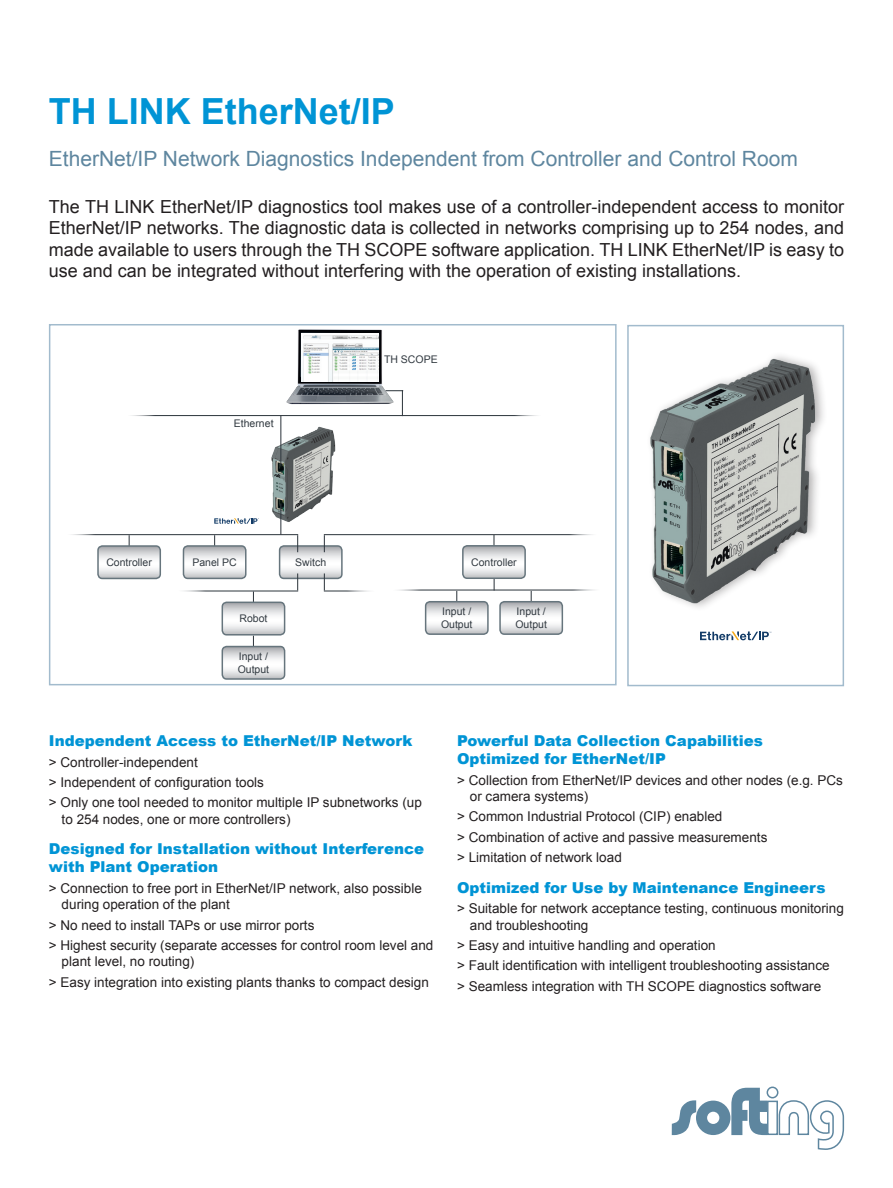
<style>
.page{position:relative;width:893px;height:1188px;background:#fff}
.page>*{position:absolute;margin:0;border:0;box-sizing:border-box;transform-origin:0 0}
.t1{font:700 36px "Arial";color:#0094d5}
.t2{font:21px "Arial";color:#5e869f}
.t3{font:18px/21.6px "Arial";color:#231f20;text-align:justify}
.t4{font:900 15px/18px "Arial";color:#0094d5}
.t5{font:13.5px/20.4px "Arial";color:#231f20}
.t6{font:10.5px/12.6px "Arial";color:#313940}
</style>
<div class="page">
<div style="left:767px;top:1087px;width:11px;height:11px;border:1px solid #5e869f;border-radius:50%"></div>
<svg style="left:672px;top:1088px;width:172px;height:62px"></svg>
<div style="left:49px;top:324px;width:568px;height:361px;border:2px solid #a2bbcd"></div>
<div style="left:627px;top:325px;width:217px;height:361px;border:2px solid #a2bbcd"></div>
<svg style="left:700px;top:631px;width:71px;height:9px"></svg>
<img style="left:650px;top:356px;width:171px;height:251px">
<hr style="left:123px;top:415px;width:418px;height:1px;background:#313940">
<hr style="left:64px;top:534px;width:234px;height:1px;background:#313940">
<img style="left:271px;top:424px;width:65px;height:99px">
<hr style="left:280px;top:416px;width:1px;height:50px;background:#313940">
<hr style="left:280px;top:503px;width:1px;height:32px;background:#313940">
<svg style="left:98px;top:535px;width:62px;height:41px"></svg>
<div style="left:97px;top:545px;width:64px;height:34px;border:2px solid #66757d;border-radius:4px"></div>
<hr style="left:324px;top:534px;width:277px;height:1px;background:#313940">
<hr style="left:174px;top:590px;width:124px;height:2px;background:#313940">
<hr style="left:324px;top:590px;width:54px;height:2px;background:#313940">
<svg style="left:214px;top:518px;width:45px;height:6px"></svg>
<svg style="left:183px;top:535px;width:159px;height:142px"></svg>
<div style="left:222px;top:646px;width:63px;height:34px;border:2px solid #66757d;border-radius:4px"></div>
<div style="left:425px;top:601px;width:64px;height:34px;border:2px solid #66757d;border-radius:4px"></div>
<svg style="left:426px;top:535px;width:136px;height:99px"></svg>
<div style="left:499px;top:601px;width:64px;height:34px;border:2px solid #66757d;border-radius:4px"></div>
<hr style="left:388px;top:590px;width:213px;height:1px;background:#313940">
<img style="left:286px;top:329px;width:100px;height:75px">
<svg style="left:386px;top:390px;width:17px;height:25px"></svg>
<img style="left:302px;top:334px;width:76px;height:47px">
<h1 class="t1" style="left:49px;top:87px;width:348px">TH LINK EtherNet/IP</h1>
<h2 class="t2" style="left:49px;top:145px;width:750px">EtherNet/IP Network Diagnostics Independent from Controller and Control Room</h2>
<p class="t3" style="left:49px;top:196px;width:797px">The TH LINK EtherNet/IP diagnostics tool makes use of a controller-independent access to monitor EtherNet/IP networks. The diagnostic data is collected in networks comprising up to 254 nodes, and made available to users through the TH SCOPE software application. TH LINK EtherNet/IP is easy to use and can be integrated without interfering with the operation of existing installations.</p>
<p class="t6" style="left:234px;top:417px;width:41px">Ethernet</p>
<p class="t6" style="left:106px;top:556px;width:47px">Controller</p>
<p class="t6" style="left:192px;top:556px;width:46px">Panel PC</p>
<p class="t6" style="left:295px;top:556px;width:32px">Switch</p>
<p class="t6" style="left:239px;top:612px;width:30px">Robot</p>
<p class="t6" style="left:238px;top:650px;width:33px">Input /<br>Output</p>
<p class="t6" style="left:384px;top:353px;width:55px">TH SCOPE</p>
<p class="t6" style="left:471px;top:556px;width:47px">Controller</p>
<p class="t6" style="left:441px;top:606px;width:33px">Input /<br>Output</p>
<p class="t6" style="left:515px;top:606px;width:33px">Input /<br>Output</p>
<p class="t4" style="left:49px;top:731px;width:365px">Independent Access to EtherNet/IP Network</p>
<p class="t5" style="left:49px;top:752px;width:375px">&gt; Controller-independent<br>&gt; Independent of configuration tools<br>&gt; Only one tool needed to monitor multiple IP subnetworks (up</p>
<p class="t5" style="left:62px;top:809px;width:230px">to 254 nodes, one or more controllers)</p>
<p class="t4" style="left:49px;top:840px;width:377px">Designed for Installation without Interference with Plant Operation</p>
<p class="t5" style="left:62px;top:880px;width:362px;line-height:16.2px;text-indent:-13px">&gt; Connection to free port in EtherNet/IP network, also possible during operation of the plant</p>
<p class="t5" style="left:49px;top:915px;width:386px">&gt; No need to install TAPs or use mirror ports<br>&gt; Highest security (separate accesses for control room level and</p>
<p class="t5" style="left:49px;top:951px;width:382px;text-indent:13px">plant level, no routing)<br>&gt; Easy integration into existing plants thanks to compact design</p>
<p class="t4" style="left:457px;top:731px;width:307px">Powerful Data Collection Capabilities<br>Optimized for EtherNet/IP</p>
<p class="t5" style="left:470px;top:772px;width:375px;line-height:16.2px;text-indent:-13px">&gt; Collection from EtherNet/IP devices and other nodes (e.g. PCs or camera systems)</p>
<p class="t5" style="left:457px;top:806px;width:312px">&gt; Common Industrial Protocol (CIP) enabled<br>&gt; Combination of active and passive measurements &gt; Limitation of network load</p>
<p class="t4" style="left:457px;top:878px;width:370px">Optimized for Use by Maintenance Engineers</p>
<p class="t5" style="left:470px;top:901px;width:376px;line-height:16.2px;text-indent:-13px">&gt; Suitable for network acceptance testing, continuous monitoring and troubleshooting</p>
<p class="t5" style="left:457px;top:935px;width:374px">&gt; Easy and intuitive handling and operation<br>&gt; Fault identification with intelligent troubleshooting assistance &gt; Seamless integration with TH SCOPE diagnostics software</p>
</div>
